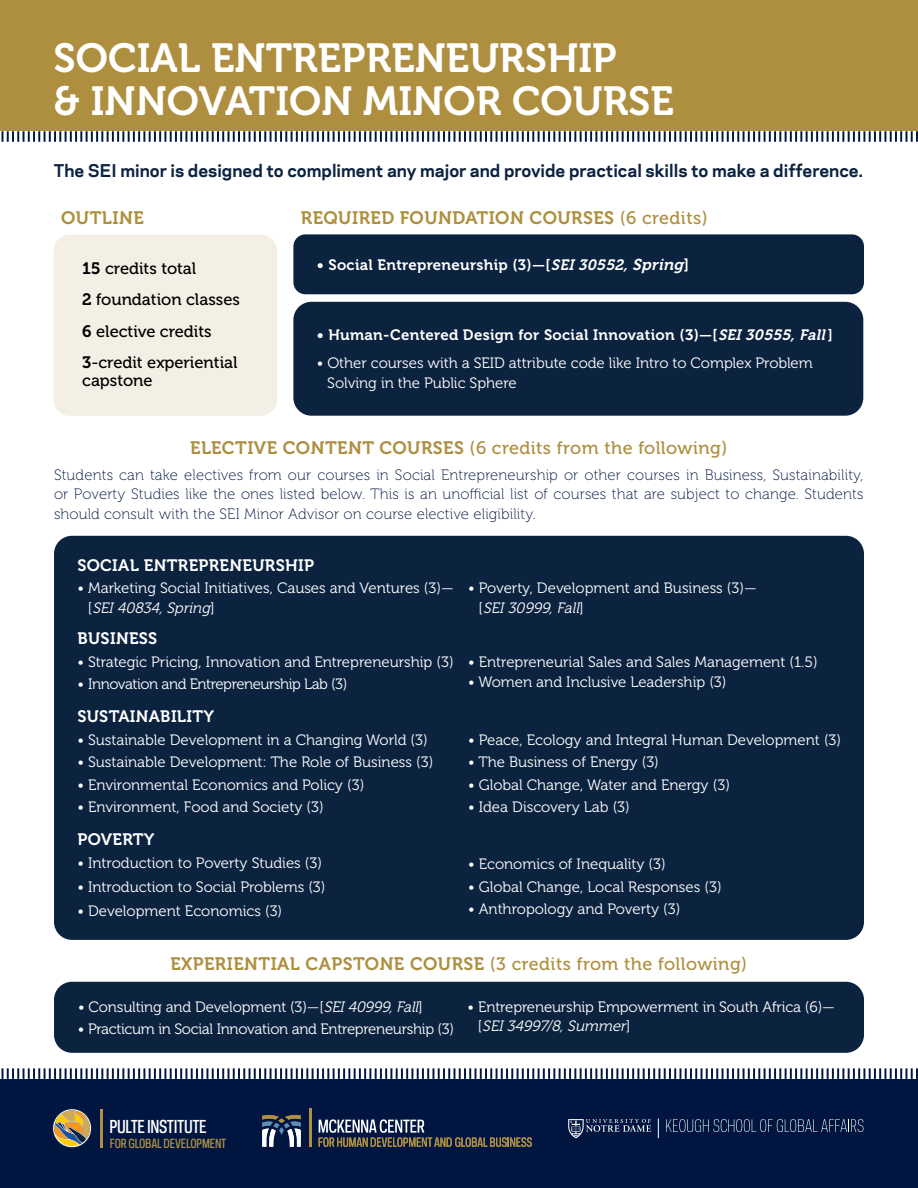
<style>
.page{position:relative;width:918px;height:1188px;background:#fff}
.page>*{position:absolute;margin:0;border:0;box-sizing:border-box;transform-origin:0 0}
.t1{font:40.5px/42.8px "Museo 700";color:#fff}
.t2{font:18px "Museo 700";letter-spacing:.025em;color:#ae8f3f}
.t3{font:18px "Museo 500";letter-spacing:.025em;color:#ae8f3f}
.t4{font:500 16.8px "Galaxie Polaris Condensed";letter-spacing:-.025em;color:#fff}
.t5{font:700 16.5px "Galaxie Polaris";color:#0c2340}
.t6{font:16.5px/31.5px "Museo 500";color:#000}
.t7{font:16.5px "Museo 700";letter-spacing:.02em;color:#fff}
.t8{font:15px/19.5px "Museo 300";color:#fff}
.t9{font:15px/19.5px "Museo 100";letter-spacing:.01em;color:#001641;text-align:justify}
.t10{font:15px "Museo 700";letter-spacing:.02em;color:#fff}
.t11{font:15px "Museo 300";letter-spacing:-.02em;color:#fff}
.t12{font:15px "Museo 300";letter-spacing:-.03em;color:#fff}
.t13{font:500 11.85px "Galaxie Polaris Condensed";letter-spacing:-.015em;color:#b19041}
.s1{font-family:"Museo 700"}
.s2{font-family:"Museo 500"}
.s3{font-style:italic}
.s4{font-style:italic;font-size:15.75px}
.s5{font-size:15.75px}
</style>
<div class="page">
<div style="left:54px;top:536px;width:810px;height:404px;background:#0c2340;border-radius:18px"></div>
<div style="left:54px;top:982px;width:810px;height:71px;background:#0c2340;border-radius:18px"></div>
<div style="left:293px;top:234px;width:571px;height:60px;background:#0c2340;border-radius:12px"></div>
<div style="left:0;top:0;width:918px;height:131px;background:#ae8f3f"></div>
<div style="left:0;top:1079px;width:918px;height:109px;background:#001641"></div>
<svg style="left:1px;top:1068px;width:917px;height:11px"></svg>
<hr style="left:101px;top:1109px;width:2px;height:39px;background:#b19041">
<svg style="left:52px;top:1109px;width:40px;height:39px"></svg>
<svg style="left:319px;top:1119px;width:213px;height:28px"></svg>
<hr style="left:309px;top:1108px;width:2px;height:39px;background:#b09042">
<svg style="left:262px;top:1115px;width:39px;height:32px"></svg>
<svg style="left:568px;top:1119px;width:83px;height:19px"></svg>
<svg style="left:658px;top:1119px;width:1px;height:19px"></svg>
<svg style="left:666px;top:1119px;width:197px;height:13px"></svg>
<svg style="left:1px;top:131px;width:917px;height:11px"></svg>
<div style="left:293px;top:302px;width:570px;height:114px;background:#0c2340;border-radius:18px"></div>
<div style="left:53px;top:235px;width:224px;height:181px;background:#f4efe5;border-radius:16px"></div>
<h1 class="t1" style="left:54px;top:38px;width:622px">SOCIAL ENTREPRENEURSHIP<br>&amp; INNOVATION MINOR COURSE</h1>
<p class="t5" style="left:54px;top:158px;width:811px">The SEI minor is designed to compliment any major and provide practical skills to make a difference.</p>
<p class="t2" style="left:61px;top:208px;width:84px">OUTLINE</p>
<p class="t6" style="left:82px;top:253px;width:159px"><span class="s1">15</span> credits total<br><span class="s1">2</span> foundation classes<br><span class="s1">6</span> elective credits<br><span class="s1">3</span>-credit experiential</p>
<p class="t6" style="left:82px;top:365px;width:72px">capstone</p>
<p class="t2" style="left:301px;top:208px;width:408px">REQUIRED FOUNDATION COURSES <span class="s2">(6 credits)</span></p>
<p class="t10" style="left:317px;top:256px;width:374px">• Social Entrepreneurship (3)—[<span class="s3">SEI30552,</span><span class="s4">Spring</span><span class="s5">]</span></p>
<p class="t10" style="left:317px;top:326px;width:517px">• Human-Centered Design for Social Innovation (3)—[<span class="s3">SEI30555,Fall</span>]</p>
<p class="t8" style="left:327px;top:354px;width:487px;text-indent:-10px">• Other courses with a SEID attribute code like Intro to Complex Problem<br>Solving in the Public Sphere</p>
<p class="t3" style="left:190px;top:438px;width:538px"><span class="s1">ELECTIVE CONTENT COURSES</span> (6 credits from the following)</p>
<p class="t9" style="left:54px;top:465px;width:811px">Students can take electives from our courses in Social Entrepreneurship or other courses in Business, Sustainability, or Poverty Studies like the ones listed below. This is an unofficial list of courses that are subject to change. Students should consult with the SEI Minor Advisor on course elective eligibility.</p>
<p class="t7" style="left:77px;top:556px;width:238px">SOCIAL ENTREPRENEURSHIP</p>
<p class="t8" style="left:88px;top:579px;width:367px;text-indent:-10px">• Marketing Social Initiatives, Causes and Ventures (3)— [ <span class="s3">SEI40834,Spring</span>]</p>
<p class="t8" style="left:479px;top:579px;width:280px;text-indent:-10px">• Poverty, Development and Business (3)— [ <span class="s3">SEI30999,Fall</span>]</p>
<p class="t7" style="left:77px;top:629px;width:81px">BUSINESS</p>
<p class="t8" style="left:77px;top:652px;width:378px">• Strategic Pricing, Innovation and Entrepreneurship (3)</p>
<p class="t12" style="left:77px;top:676px;width:272px">• Innovation and Entrepreneurship Lab (3)</p>
<p class="t8" style="left:468px;top:653px;width:351px">• Entrepreneurial Sales and Sales Management (1.5)</p>
<p class="t8" style="left:468px;top:672px;width:260px">• Women and Inclusive Leadership (3)</p>
<p class="t7" style="left:77px;top:707px;width:138px">SUSTAINABILITY</p>
<p class="t8" style="left:77px;top:730px;width:352px">• Sustainable Development in a Changing World (3)</p>
<p class="t8" style="left:77px;top:753px;width:358px">• Sustainable Development: The Role of Business (3)</p>
<p class="t8" style="left:77px;top:775px;width:288px">• Environmental Economics and Policy (3)</p>
<p class="t8" style="left:77px;top:798px;width:248px">• Environment, Food and Society (3)</p>
<p class="t7" style="left:77px;top:831px;width:78px">POVERTY</p>
<p class="t8" style="left:77px;top:853px;width:246px">• Introduction to Poverty Studies (3)</p>
<p class="t8" style="left:77px;top:877px;width:250px">• Introduction to Social Problems (3)</p>
<p class="t8" style="left:77px;top:901px;width:206px">• Development Economics (3)</p>
<p class="t8" style="left:468px;top:730px;width:375px">• Peace, Ecology and Integral Human Development (3)</p>
<p class="t8" style="left:468px;top:753px;width:192px">• The Business of Energy (3)</p>
<p class="t8" style="left:468px;top:775px;width:263px">• Global Change, Water and Energy (3)</p>
<p class="t8" style="left:468px;top:798px;width:163px">• Idea Discovery Lab (3)</p>
<p class="t8" style="left:468px;top:855px;width:199px">• Economics of Inequality (3)</p>
<p class="t8" style="left:468px;top:877px;width:255px">• Global Change, Local Responses (3)</p>
<p class="t8" style="left:468px;top:900px;width:214px">• Anthropology and Poverty (3)</p>
<p class="t2" style="left:170px;top:953px;width:578px">EXPERIENTIAL CAPSTONE COURSE <span class="s2">(3 credits from the following)</span></p>
<p class="t8" style="left:78px;top:997px;width:346px">• Consulting and Development (3)—[<span class="s3">SEI40999,Fall</span>]</p>
<p class="t11" style="left:78px;top:1021px;width:378px">• Practicum in Social Innovation and Entrepreneurship (3)</p>
<p class="t8" style="left:478px;top:997px;width:358px;text-indent:-10px">• Entrepreneurship Empowerment in South Africa (6)— [ <span class="s3">SEI34997/8,Summer</span>]</p>
<p class="t4" style="left:110px;top:1116px;width:99px">PULTE INSTITUTE</p>
<p class="t13" style="left:110px;top:1135px;width:118px">FOR GLOBAL DEVELOPMENT</p>
</div>
